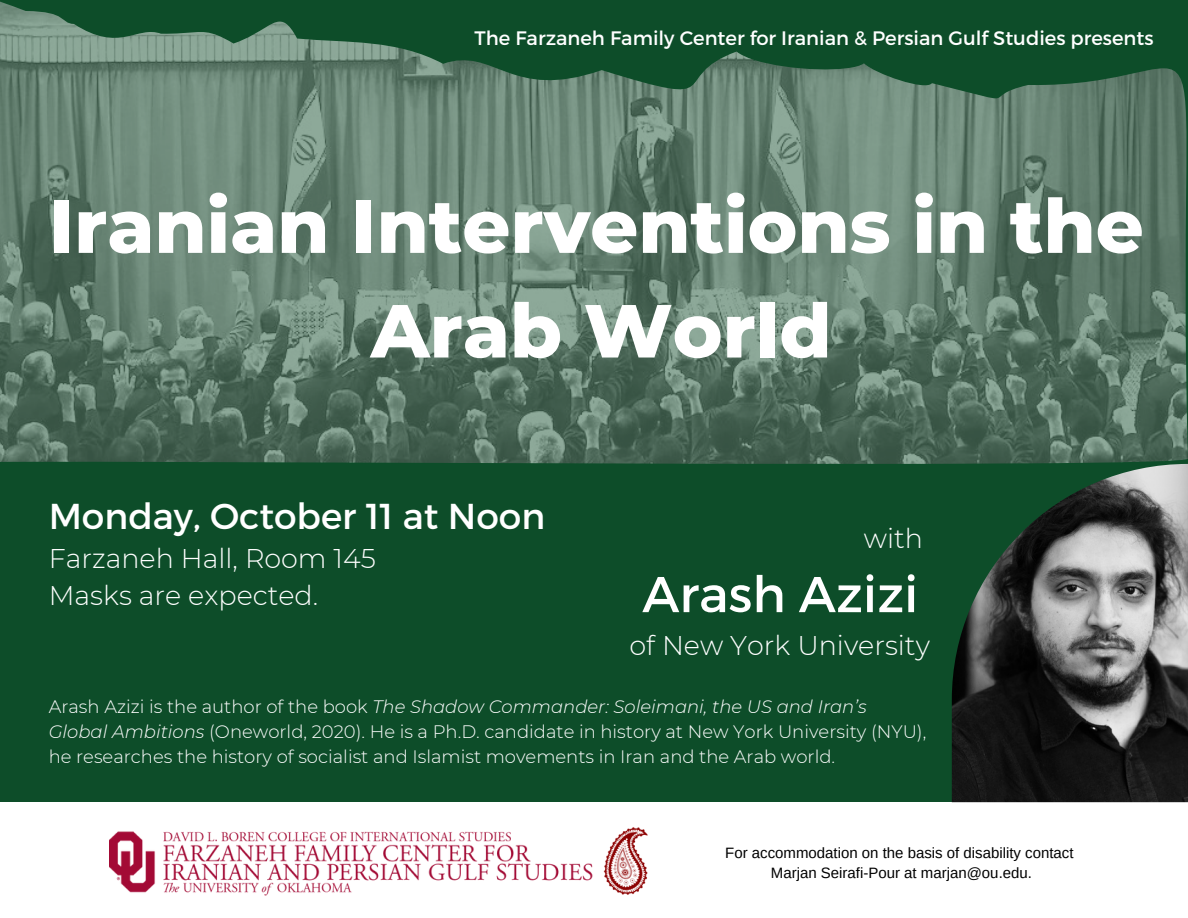
<style>
.page{position:relative;width:1188px;height:918px;background:#0d4d29}
.page>*{position:absolute;margin:0;border:0;box-sizing:border-box;transform-origin:0 0}
.t1{font:800 75px "Montserrat";color:#fff}
.t2{font:50.25px "Montserrat";color:#fff}
.t3{font:36px "Montserrat";color:#fff}
.t4{font:300 27px "Montserrat";color:#fff}
.t5{font:19.5px "Montserrat";color:#fff}
.t6{font:300 18px/24.8px "Montserrat";color:#fff}
.t7{font:15px "Arimo";color:#000}
.s1{font-style:italic}
</style>
<div class="page">
<img style="left:0;top:1px;width:1188px;height:463px">
<div style="left:0;top:802px;width:1188px;height:116px;background:#fff"></div>
<img style="left:110px;top:831px;width:483px;height:65px">
<img style="left:603px;top:827px;width:45px;height:68px">
<img style="left:952px;top:464px;width:236px;height:338px">
<p class="t5" style="left:475px;top:25px;width:681px">The Farzaneh Family Center for Iranian &amp; Persian Gulf Studies presents</p>
<p class="t1" style="left:49px;top:180px;width:1097px">Iranian Interventions in the</p>
<p class="t1" style="left:371px;top:285px;width:462px">Arab World</p>
<p class="t3" style="left:49px;top:493px;width:498px">Monday, October 11 at Noon</p>
<p class="t4" style="left:49px;top:542px;width:329px">Farzaneh Hall, Room 145</p>
<p class="t4" style="left:49px;top:579px;width:271px">Masks are expected.</p>
<p class="t4" style="left:864px;top:522px;width:61px">with</p>
<p class="t2" style="left:642px;top:562px;width:278px">Arash Azizi</p>
<p class="t4" style="left:629px;top:629px;width:302px">of New York University</p>
<p class="t6" style="left:49px;top:695px;width:879px">Arash Azizi is the author of the book <span class="s1">The Shadow Commander: Soleimani, the US and Iran’s<br>Global Ambitions</span> (Oneworld, 2020). He is a Ph.D. candidate in history at New York University (NYU), he researches the history of socialist and Islamist movements in Iran and the Arab world.</p>
<p class="t7" style="left:725px;top:844px;width:350px">For accommodation on the basis of disability contact</p>
<p class="t7" style="left:771px;top:864px;width:263px">Marjan Seirafi-Pour at marjan@ou.edu.</p>
</div>
